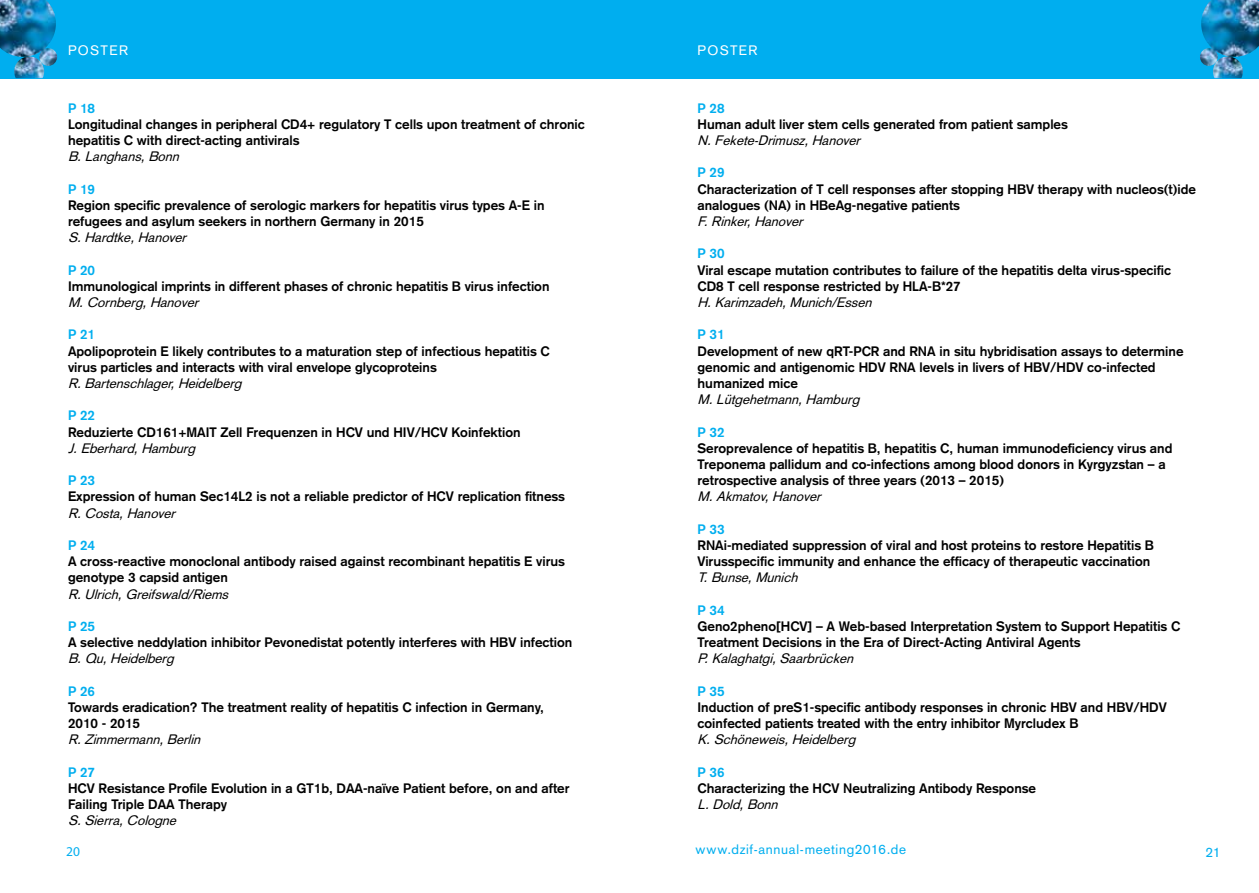
<style>
.page{position:relative;width:1259px;height:893px;background:#fff}
.page>*{position:absolute;margin:0;border:0;box-sizing:border-box;transform-origin:0 0}
.t1{font:700 13.5px/16.2px "Akzidenz Grotesk";color:#000}
.t2{font:italic 13.5px "Akzidenz Grotesk";color:#000}
.t3{font:700 13.5px "Akzidenz Grotesk";color:#00aeef}
.t4{font:13.5px "Akzidenz Grotesk";letter-spacing:.05em;color:#00aeef}
.t5{font:13.5px "Akzidenz Grotesk";letter-spacing:.1em;color:#fff}
.t6{font:13.5px "Myriad Pro";color:#00aeef}
</style>
<div class="page">
<div style="left:0;top:0;width:629px;height:78px;background:#00aeef"></div>
<img style="left:0;top:0;width:57px;height:78px">
<div style="left:627px;top:0;width:632px;height:78px;background:#00aeef"></div>
<img style="left:1200px;top:0;width:59px;height:78px">
<p class="t5" style="left:68px;top:42px;width:62px">POSTER</p>
<p class="t5" style="left:697px;top:42px;width:62px">POSTER</p>
<p class="t3" style="left:68px;top:100px;width:29px">P 18</p>
<p class="t1" style="left:68px;top:116px;width:518px">Longitudinal changes in peripheral CD4+ regulatory T cells upon treatment of chronic hepatitis C with direct-acting antivirals</p>
<p class="t2" style="left:68px;top:148px;width:117px">B.Langhans,Bonn</p>
<p class="t3" style="left:68px;top:181px;width:29px">P 19</p>
<p class="t1" style="left:68px;top:197px;width:478px">Region specific prevalence of serologic markers for hepatitis virus types A-E in refugees and asylum seekers in northern Germany in 2015</p>
<p class="t2" style="left:68px;top:229px;width:124px">S.Hardtke,Hanover</p>
<p class="t3" style="left:68px;top:262px;width:29px">P 20</p>
<p class="t1" style="left:68px;top:278px;width:483px">Immunological imprints in different phases of chronic hepatitis B virus infection</p>
<p class="t2" style="left:68px;top:294px;width:136px">M.Cornberg,Hanover</p>
<p class="t3" style="left:68px;top:327px;width:29px">P 21</p>
<p class="t1" style="left:68px;top:343px;width:483px">Apolipoprotein E likely contributes to a maturation step of infectious hepatitis C virus particles and interacts with viral envelope glycoproteins</p>
<p class="t2" style="left:68px;top:375px;width:179px">R.Bartenschlager,Heidelberg</p>
<p class="t3" style="left:68px;top:408px;width:29px">P 22</p>
<p class="t1" style="left:68px;top:424px;width:454px">Reduzierte CD161+MAIT Zell Frequenzen in HCV und HIV/HCV Koinfektion</p>
<p class="t2" style="left:68px;top:440px;width:133px">J.Eberhard,Hamburg</p>
<p class="t3" style="left:68px;top:472px;width:29px">P 23</p>
<p class="t1" style="left:68px;top:488px;width:498px">Expression of human Sec14L2 is not a reliable predictor of HCV replication fitness</p>
<p class="t2" style="left:68px;top:505px;width:113px">R.Costa,Hanover</p>
<p class="t3" style="left:68px;top:537px;width:29px">P 24</p>
<p class="t1" style="left:68px;top:553px;width:498px">A cross-reactive monoclonal antibody raised against recombinant hepatitis E virus genotype 3 capsid antigen</p>
<p class="t2" style="left:68px;top:586px;width:166px">R.Ulrich,Greifswald/Riems</p>
<p class="t3" style="left:68px;top:618px;width:29px">P 25</p>
<p class="t1" style="left:68px;top:634px;width:506px">A selective neddylation inhibitor Pevonedistat potently interferes with HBV infection</p>
<p class="t2" style="left:68px;top:651px;width:111px">B.Qu,Heidelberg</p>
<p class="t3" style="left:68px;top:683px;width:29px">P 26</p>
<p class="t1" style="left:68px;top:699px;width:477px">Towards eradication? The treatment reality of hepatitis C infection in Germany,<br>2010 - 2015</p>
<p class="t2" style="left:68px;top:732px;width:138px">R.Zimmermann,Berlin</p>
<p class="t3" style="left:68px;top:764px;width:29px">P 27</p>
<p class="t1" style="left:68px;top:780px;width:503px">HCV Resistance Profile Evolution in a GT1b, DAA-naïve Patient before, on and after<br>Failing Triple DAA Therapy</p>
<p class="t2" style="left:68px;top:813px;width:114px">S.Sierra,Cologne</p>
<p class="t3" style="left:697px;top:100px;width:29px">P 28</p>
<p class="t1" style="left:697px;top:116px;width:372px">Human adult liver stem cells generated from patient samples</p>
<p class="t2" style="left:697px;top:132px;width:168px">N.Fekete-Drimusz,Hanover</p>
<p class="t3" style="left:697px;top:165px;width:29px">P 29</p>
<p class="t1" style="left:697px;top:181px;width:500px">Characterization of T cell responses after stopping HBV therapy with nucleos(t)ide analogues (NA) in HBeAg-negative patients</p>
<p class="t2" style="left:697px;top:213px;width:111px">F.Rinker,Hanover</p>
<p class="t3" style="left:697px;top:246px;width:29px">P 30</p>
<p class="t1" style="left:697px;top:262px;width:475px">Viral escape mutation contributes to failure of the hepatitis delta virus-specific<br>CD8 T cell response restricted by HLA-B*27</p>
<p class="t2" style="left:697px;top:294px;width:180px">H.Karimzadeh,Munich/Essen</p>
<p class="t3" style="left:697px;top:327px;width:29px">P 31</p>
<p class="t1" style="left:697px;top:343px;width:487px">Development of new qRT-PCR and RNA in situ hybridisation assays to determine genomic and antigenomic HDV RNA levels in livers of HBV/HDV co-infected humanized mice</p>
<p class="t2" style="left:697px;top:391px;width:167px">M.Lütgehetmann,Hamburg</p>
<p class="t3" style="left:697px;top:424px;width:29px">P 32</p>
<p class="t1" style="left:697px;top:440px;width:476px">Seroprevalence of hepatitis B, hepatitis C, human immunodeficiency virus and<br>Treponema pallidum and co-infections among blood donors in Kyrgyzstan – a retrospective analysis of three years (2013 – 2015)</p>
<p class="t2" style="left:697px;top:489px;width:129px">M.Akmatov,Hanover</p>
<p class="t3" style="left:697px;top:521px;width:29px">P 33</p>
<p class="t1" style="left:697px;top:537px;width:458px">RNAi-mediated suppression of viral and host proteins to restore Hepatitis B<br>Virusspecific immunity and enhance the efficacy of therapeutic vaccination</p>
<p class="t2" style="left:697px;top:570px;width:106px">T.Bunse,Munich</p>
<p class="t3" style="left:697px;top:602px;width:29px">P 34</p>
<p class="t1" style="left:697px;top:618px;width:484px">Geno2pheno[HCV] – A Web-based Interpretation System to Support Hepatitis C<br>Treatment Decisions in the Era of Direct-Acting Antiviral Agents</p>
<p class="t2" style="left:697px;top:651px;width:161px">P.Kalaghatgi,Saarbrücken</p>
<p class="t3" style="left:697px;top:683px;width:29px">P 35</p>
<p class="t1" style="left:697px;top:699px;width:471px">Induction of preS1-specific antibody responses in chronic HBV and HBV/HDV coinfected patients treated with the entry inhibitor Myrcludex B</p>
<p class="t2" style="left:697px;top:732px;width:163px">K.Schöneweis,Heidelberg</p>
<p class="t3" style="left:697px;top:764px;width:29px">P 36</p>
<p class="t1" style="left:697px;top:780px;width:340px">Characterizing the HCV Neutralizing Antibody Response</p>
<p class="t2" style="left:697px;top:796px;width:86px">L.Dold,Bonn</p>
<p class="t6" style="left:66px;top:843px;width:15px">20</p>
<p class="t4" style="left:695px;top:842px;width:212px">www.dzif-annual-meeting2016.de</p>
<p class="t4" style="left:1205px;top:844px;width:17px">21</p>
</div>
